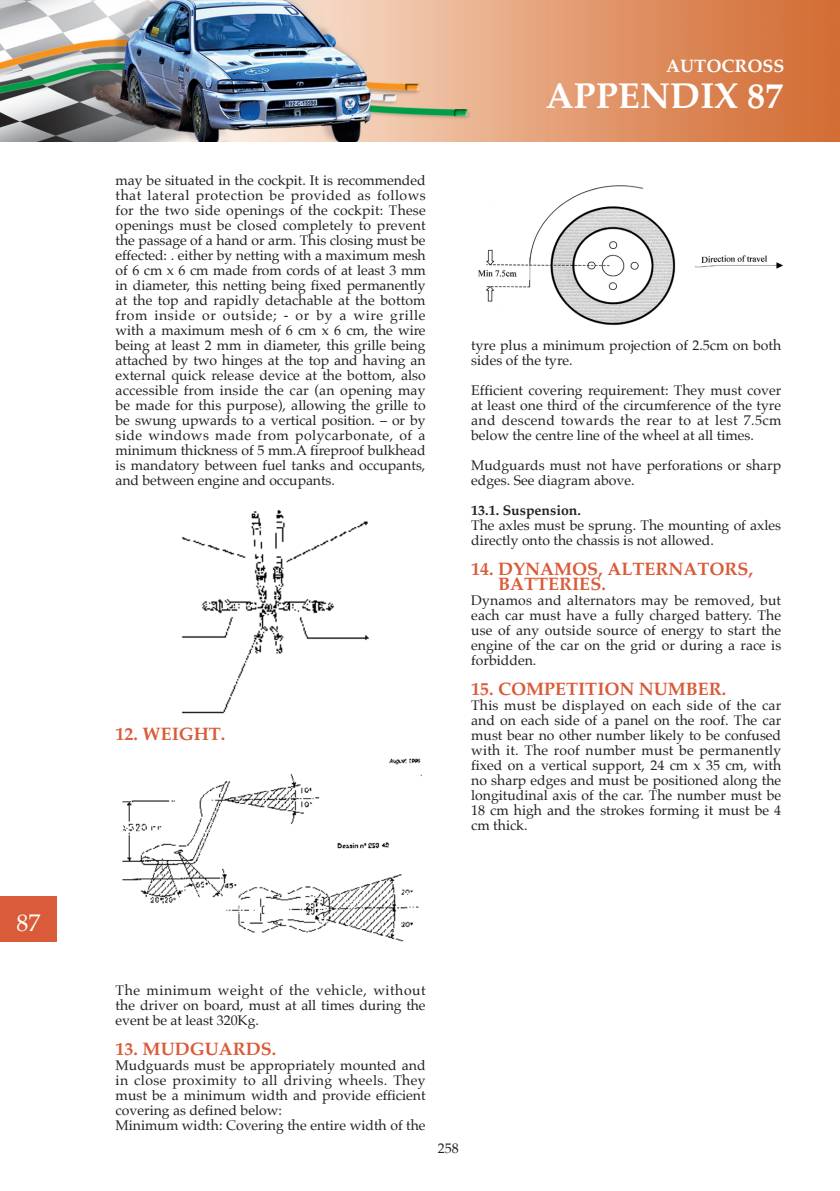
<style>
.page{position:relative;width:840px;height:1191px;background:#fff}
.page>*{position:absolute;margin:0;border:0;box-sizing:border-box;transform-origin:0 0}
.t1{font:700 36px "Palatino";color:#fff}
.t2{font:24px "Palatino";color:#fff}
.t3{font:700 18px/15px "Palatino";color:#d95b39}
.t4{font:700 18px "Palatino";color:#fff}
.t5{font:14px/15px "Palatino";color:#231f20;text-align:justify}
.t6{font:700 14px "Palatino";color:#231f20}
</style>
<div class="page">
<div style="left:0;top:896px;width:57px;height:45px;background:#d95b39"></div>
<img style="left:0;top:0;width:839px;height:142px">
<img style="left:478px;top:185px;width:305px;height:141px">
<img style="left:122px;top:758px;width:300px;height:184px">
<img style="left:181px;top:510px;width:188px;height:204px">
<h2 class="t2" style="left:16px;top:903px;width:25px">87</h2>
<p class="t5" style="left:115px;top:173px;width:311px">may be situated in the cockpit. It is recommended that lateral protection be provided as follows for the two side openings of the cockpit: These openings must be closed completely to prevent the passage of a hand or arm. This closing must be effected: . either by netting with a maximum mesh of 6 cm x 6 cm made from cords of at least 3 mm in diameter, this netting being fixed permanently at the top and rapidly detachable at the bottom from inside or outside; - or by a wire grille with a maximum mesh of 6 cm x 6 cm, the wire being at least 2 mm in diameter, this grille being attached by two hinges at the top and having an external quick release device at the bottom, also accessible from inside the car (an opening may be made for this purpose), allowing the grille to be swung upwards to a vertical position. – or by side windows made from polycarbonate, of a minimum thickness of 5 mm.A fireproof bulkhead is mandatory between fuel tanks and occupants, and between engine and occupants.</p>
<p class="t3" style="left:115px;top:726px;width:111px">12. WEIGHT.</p>
<p class="t4" style="left:666px;top:50px;width:119px">AUTOCROSS</p>
<h1 class="t1" style="left:545px;top:65px;width:238px">APPENDIX 87</h1>
<p class="t5" style="left:471px;top:338px;width:311px">tyre plus a minimum projection of 2.5cm on both sides of the tyre.</p>
<p class="t5" style="left:471px;top:383px;width:311px">Efficient covering requirement: They must cover at least one third of the circumference of the tyre and descend towards the rear to at lest 7.5cm below the centre line of the wheel at all times.</p>
<p class="t5" style="left:471px;top:458px;width:311px">Mudguards must not have perforations or sharp edges. See diagram above.</p>
<p class="t6" style="left:471px;top:498px;width:111px">13.1. Suspension.</p>
<p class="t5" style="left:471px;top:518px;width:311px">The axles must be sprung. The mounting of axles directly onto the chassis is not allowed.</p>
<p class="t3" style="left:498px;top:561px;width:256px;text-indent:-27px">14. DYNAMOS, ALTERNATORS,<br>BATTERIES.</p>
<p class="t5" style="left:471px;top:593px;width:311px">Dynamos and alternators may be removed, but each car must have a fully charged battery. The use of any outside source of energy to start the engine of the car on the grid or during a race is forbidden.</p>
<p class="t3" style="left:471px;top:681px;width:256px">15. COMPETITION NUMBER.</p>
<p class="t5" style="left:471px;top:698px;width:311px">This must be displayed on each side of the car and on each side of a panel on the roof. The car must bear no other number likely to be confused with it. The roof number must be permanently fixed on a vertical support, 24 cm x 35 cm, with no sharp edges and must be positioned along the longitudinal axis of the car. The number must be 18 cm high and the strokes forming it must be 4 cm thick.</p>
<p class="t5" style="left:115px;top:983px;width:311px">The minimum weight of the vehicle, without the driver on board, must at all times during the event be at least 320Kg.</p>
<p class="t3" style="left:115px;top:1041px;width:162px">13. MUDGUARDS.</p>
<p class="t5" style="left:115px;top:1058px;width:311px;text-align:left">Mudguards must be appropriately mounted and in close proximity to all driving wheels. They must be a minimum width and provide efficient covering as defined below:<br>Minimum width: Covering the entire width of the</p>
<p class="t5" style="left:437px;top:1141px;width:22px">258</p>
</div>
